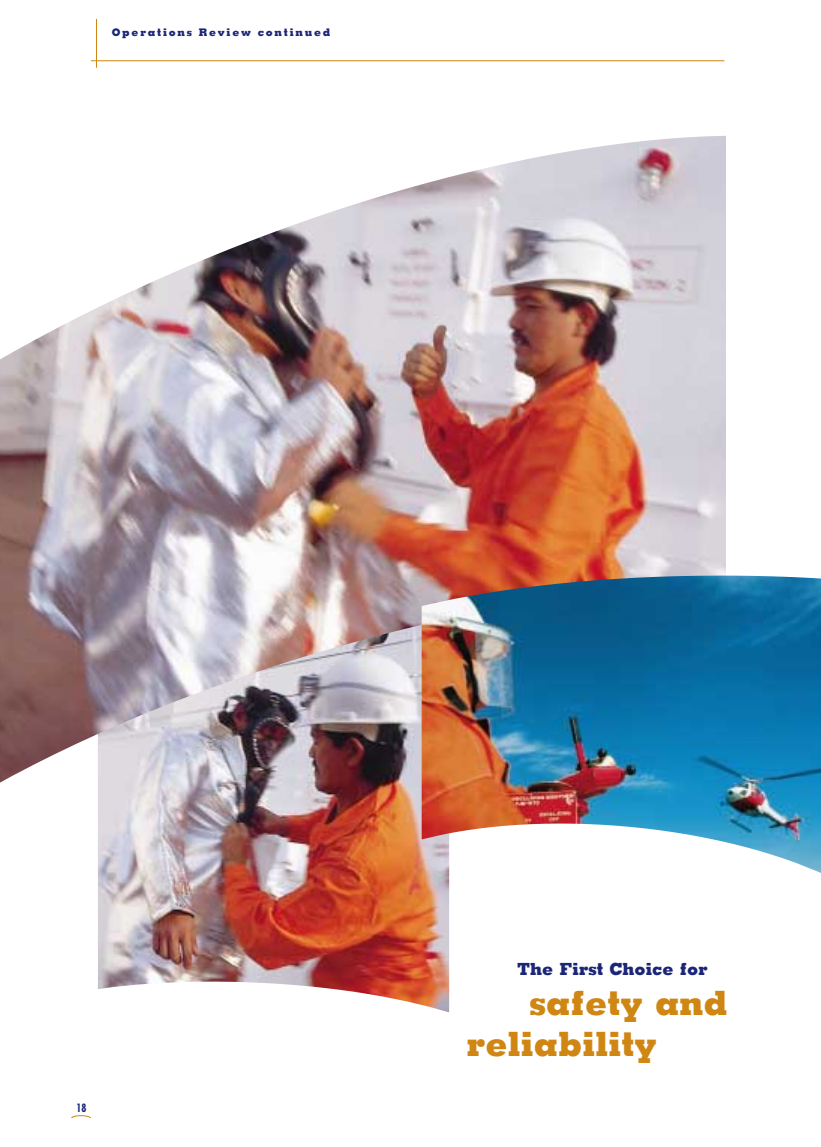
<style>
.page{position:relative;width:821px;height:1147px;background:#fff}
.page>*{position:absolute;margin:0;border:0;box-sizing:border-box;transform-origin:0 0}
.t1{font:800 33.45px/40.2px "Memphis";color:#d08613}
.t2{font:800 16.8px "Memphis";color:#1b2677}
.t3{font:700 condensed 11.1px "Futura";color:#1b2677;scale:.9 1}
.t4{font:800 10.5px "Memphis";letter-spacing:.165em;color:#1b2677}
</style>
<div class="page">
<img style="left:98px;top:792px;width:351px;height:220px">
<div style="left:71px;top:1115px;width:20px;height:6px;border:1px solid #d08613;border-radius:50%"></div>
<div style="left:66px;top:1118px;width:31px;height:29px;background:#fff"></div>
<hr style="left:96px;top:19px;width:1px;height:49px;background:#d08613">
<hr style="left:91px;top:60px;width:633px;height:1px;background:#d08613">
<img style="left:0;top:136px;width:726px;height:656px">
<img style="left:422px;top:576px;width:399px;height:305px">
<p class="t4" style="left:112px;top:28px;width:220px">Operations Review continued</p>
<p class="t3" style="left:76px;top:1103px;width:12px">18</p>
<h2 class="t2" style="left:517px;top:963px;width:192px">The First Choice for</h2>
<h1 class="t1" style="left:467px;top:987px;width:262px;text-indent:62px">safety and reliability</h1>
</div>
